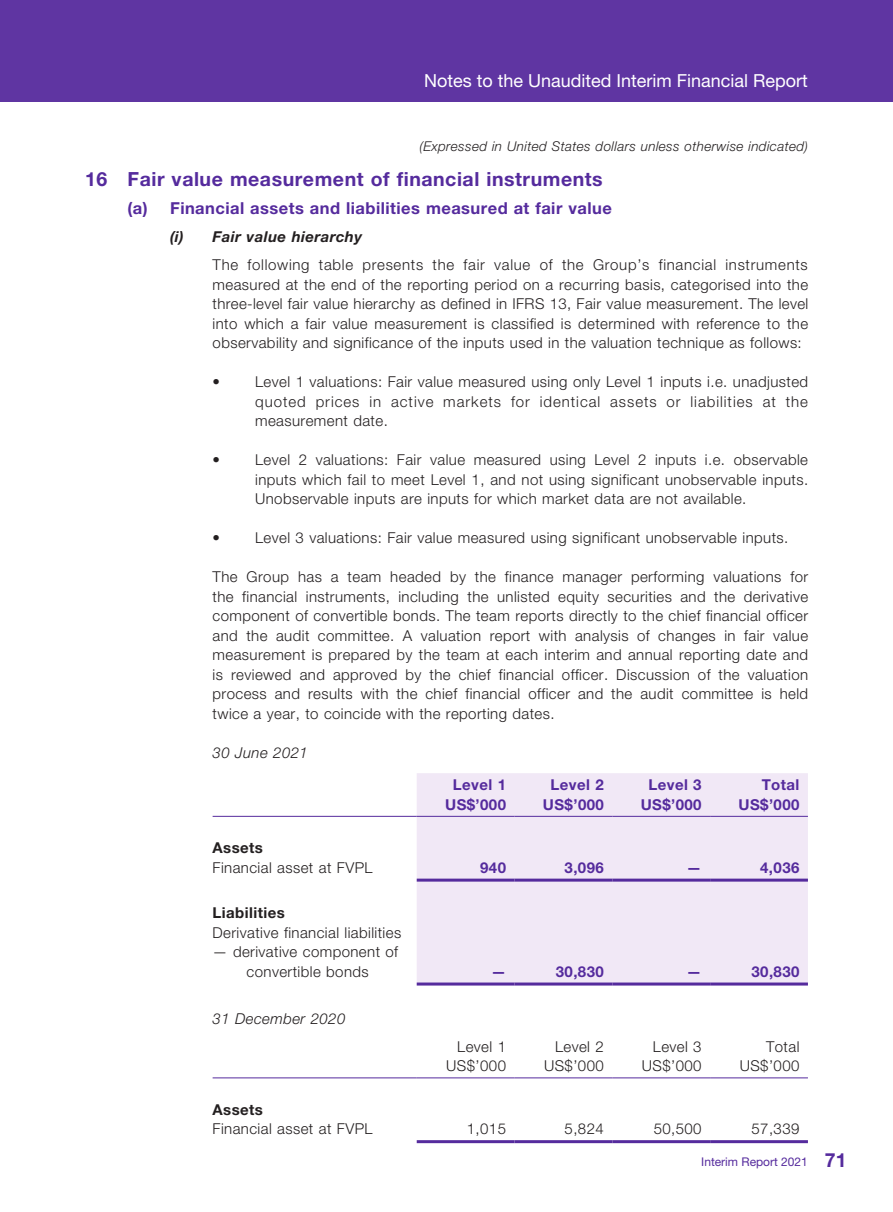
<style>
.page{position:relative;width:893px;height:1212px;background:#fff}
.page>*{position:absolute;margin:0;border:0;box-sizing:border-box;transform-origin:0 0}
.t1{font:700 19.5px "Helvetica Neue LT Std";letter-spacing:.03em;color:#552b9d}
.t2{font:18px "Helvetica Neue LT Std";color:#fff}
.t3{font:700 16.5px "Helvetica Neue LT Std";letter-spacing:.03em;color:#552b9d}
.t4{font:300 15px/19.5px "Helvetica Neue LT Std";letter-spacing:.03em;color:#231f20;text-align:justify}
.t5{font:700 15px "Helvetica Neue LT Std";letter-spacing:.03em;color:#552b9d}
.t6{font:italic 300 15px "Helvetica Neue LT Std";letter-spacing:.03em;color:#231f20}
.t7{font:700 15px "Helvetica Neue LT Std";letter-spacing:.03em;color:#231f20}
.t8{font:italic 700 15px "Helvetica Neue LT Std";letter-spacing:.03em;color:#231f20}
.t9{font:italic 300 13.5px "Helvetica Neue LT Std";letter-spacing:.03em;color:#231f20}
.t10{font:12px "Helvetica Neue LT Std";color:#552b9d}
.s1{font-weight:700;font-size:19.5px}
</style>
<div class="page">
<div style="left:0;top:0;width:893px;height:102px;background:#5f35a2"></div>
<div style="left:417px;top:773px;width:391px;height:209px;background:#f1e8f6"></div>
<hr style="left:213px;top:816px;width:204px;height:1px;background:#552b9d">
<hr style="left:417px;top:816px;width:97px;height:1px;background:#552b9d">
<hr style="left:514px;top:816px;width:98px;height:1px;background:#552b9d">
<hr style="left:612px;top:816px;width:98px;height:1px;background:#552b9d">
<hr style="left:710px;top:816px;width:98px;height:1px;background:#552b9d">
<hr style="left:417px;top:878px;width:97px;height:3px;background:#552b9d">
<hr style="left:514px;top:878px;width:98px;height:3px;background:#552b9d">
<hr style="left:612px;top:878px;width:98px;height:3px;background:#552b9d">
<hr style="left:710px;top:878px;width:98px;height:3px;background:#552b9d">
<hr style="left:417px;top:982px;width:97px;height:3px;background:#552b9d">
<hr style="left:514px;top:982px;width:98px;height:3px;background:#552b9d">
<hr style="left:612px;top:982px;width:98px;height:3px;background:#552b9d">
<hr style="left:710px;top:982px;width:98px;height:3px;background:#552b9d">
<hr style="left:213px;top:1077px;width:204px;height:1px;background:#552b9d">
<hr style="left:417px;top:1077px;width:97px;height:1px;background:#552b9d">
<hr style="left:514px;top:1077px;width:98px;height:1px;background:#552b9d">
<hr style="left:612px;top:1077px;width:98px;height:1px;background:#552b9d">
<hr style="left:710px;top:1077px;width:98px;height:1px;background:#552b9d">
<hr style="left:417px;top:1140px;width:97px;height:3px;background:#552b9d">
<hr style="left:514px;top:1140px;width:98px;height:3px;background:#552b9d">
<hr style="left:612px;top:1140px;width:98px;height:3px;background:#552b9d">
<hr style="left:710px;top:1140px;width:98px;height:3px;background:#552b9d">
<p class="t2" style="left:424px;top:70px;width:385px">Notes to the Unaudited Interim Financial Report</p>
<p class="t9" style="left:419px;top:138px;width:390px">(Expressed in United States dollars unless otherwise indicated)</p>
<h1 class="t1" style="left:85px;top:167px;width:519px">16 Fair value measurement of financial instruments</h1>
<p class="t3" style="left:128px;top:198px;width:486px">(a) Financial assets and liabilities measured at fair value</p>
<p class="t8" style="left:170px;top:228px;width:194px">(i) Fair value hierarchy</p>
<p class="t4" style="left:213px;top:255px;width:597px">The following table presents the fair value of the Group’s financial instruments measured at the end of the reporting period on a recurring basis, categorised into the three-level fair value hierarchy as defined in IFRS 13, Fair value measurement. The level into which a fair value measurement is classified is determined with reference to the observability and significance of the inputs used in the valuation technique as follows:</p>
<p class="t4" style="left:255px;top:372px;width:554px;text-indent:-43px">• Level 1 valuations: Fair value measured using only Level 1 inputs i.e. unadjusted quoted prices in active markets for identical assets or liabilities at the measurement date.</p>
<p class="t4" style="left:255px;top:450px;width:554px;text-indent:-43px">• Level 2 valuations: Fair value measured using Level 2 inputs i.e. observable inputs which fail to meet Level 1, and not using significant unobservable inputs.<br>Unobservable inputs are inputs for which market data are not available.</p>
<p class="t4" style="left:213px;top:528px;width:577px">• Level 3 valuations: Fair value measured using significant unobservable inputs.</p>
<p class="t4" style="left:213px;top:567px;width:597px">The Group has a team headed by the finance manager performing valuations for the financial instruments, including the unlisted equity securities and the derivative component of convertible bonds. The team reports directly to the chief financial officer and the audit committee. A valuation report with analysis of changes in fair value measurement is prepared by the team at each interim and annual reporting date and is reviewed and approved by the chief financial officer. Discussion of the valuation process and results with the chief financial officer and the audit committee is held twice a year, to coincide with the reporting dates.</p>
<p class="t6" style="left:213px;top:744px;width:97px">30 June 2021</p>
<p class="t5" style="left:453px;top:775px;width:55px">Level 1</p>
<p class="t5" style="left:551px;top:775px;width:55px">Level 2</p>
<p class="t5" style="left:648px;top:775px;width:55px">Level 3</p>
<p class="t5" style="left:762px;top:775px;width:39px">Total</p>
<p class="t5" style="left:445px;top:795px;width:62px">US$’000</p>
<p class="t5" style="left:543px;top:795px;width:62px">US$’000</p>
<p class="t5" style="left:641px;top:795px;width:62px">US$’000</p>
<p class="t5" style="left:739px;top:795px;width:62px">US$’000</p>
<p class="t7" style="left:213px;top:838px;width:52px">Assets</p>
<p class="t4" style="left:213px;top:857px;width:161px">Financial asset at FVPL</p>
<p class="t5" style="left:480px;top:858px;width:27px">940</p>
<p class="t5" style="left:565px;top:858px;width:41px">3,096</p>
<p class="t5" style="left:687px;top:858px;width:16px">—</p>
<p class="t5" style="left:760px;top:858px;width:41px">4,036</p>
<p class="t7" style="left:213px;top:903px;width:74px">Liabilities</p>
<p class="t4" style="left:213px;top:922px;width:190px">Derivative financial liabilities</p>
<p class="t4" style="left:213px;top:942px;width:187px;text-align:center">— derivative component of convertible bonds</p>
<p class="t5" style="left:491px;top:962px;width:16px">—</p>
<p class="t5" style="left:556px;top:962px;width:49px">30,830</p>
<p class="t5" style="left:687px;top:962px;width:16px">—</p>
<p class="t5" style="left:751px;top:962px;width:49px">30,830</p>
<p class="t6" style="left:213px;top:1009px;width:134px">31 December 2020</p>
<p class="t4" style="left:457px;top:1036px;width:50px">Level 1</p>
<p class="t4" style="left:555px;top:1036px;width:50px">Level 2</p>
<p class="t4" style="left:653px;top:1036px;width:50px">Level 3</p>
<p class="t4" style="left:766px;top:1036px;width:35px">Total</p>
<p class="t4" style="left:446px;top:1056px;width:61px">US$’000</p>
<p class="t4" style="left:544px;top:1056px;width:61px">US$’000</p>
<p class="t4" style="left:642px;top:1056px;width:61px">US$’000</p>
<p class="t4" style="left:740px;top:1056px;width:61px">US$’000</p>
<p class="t7" style="left:213px;top:1100px;width:52px">Assets</p>
<p class="t4" style="left:213px;top:1119px;width:161px">Financial asset at FVPL</p>
<p class="t4" style="left:467px;top:1119px;width:41px">1,015</p>
<p class="t4" style="left:565px;top:1119px;width:41px">5,824</p>
<p class="t4" style="left:654px;top:1119px;width:49px">50,500</p>
<p class="t4" style="left:751px;top:1119px;width:49px">57,339</p>
<p class="t10" style="left:701px;top:1154px;width:147px">Interim Report 2021 <span class="s1">71</span></p>
</div>
